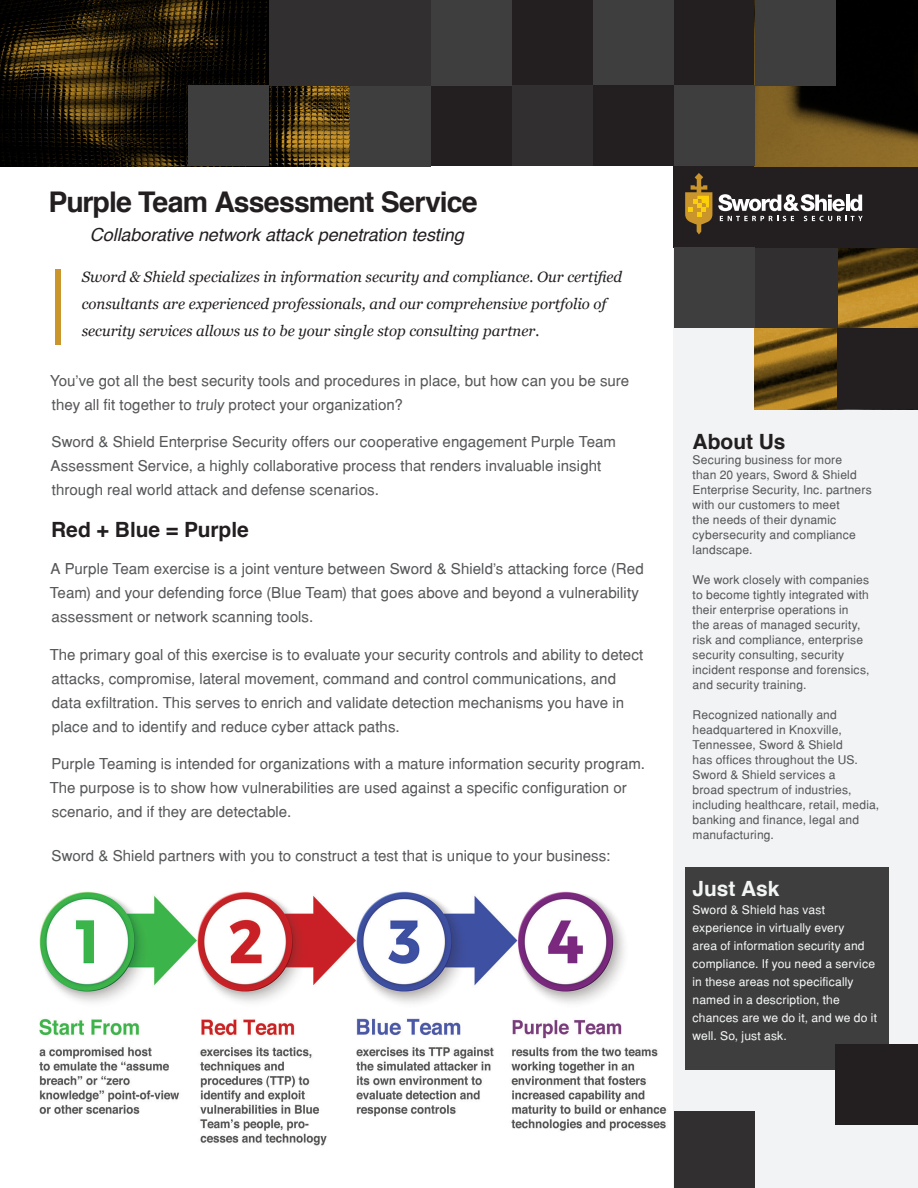
<style>
.page{position:relative;width:918px;height:1188px;background:#fff}
.page>*{position:absolute;margin:0;border:0;box-sizing:border-box;transform-origin:0 0}
.Big_Headline{font:700 28.5px "Helvetica";letter-spacing:-.03em;color:#231f20}
._14_Headline{font:700 21px "Helvetica";letter-spacing:-.005em;color:#231f20}
.Small_Body{font:700 21px "Helvetica";letter-spacing:-.005em;color:#231f20}
.Small_Body-2{font:700 21px "Helvetica";letter-spacing:-.005em;color:#f3f5f5}
.Headline{font:italic 18px "Helvetica";letter-spacing:-.005em;color:#231f20}
.Body{font:15px/24px "Helvetica";letter-spacing:.005em;color:#57585a}
.Georgia_Apart{font:italic 15px/27px "Georgia";color:#231f20}
.Small_Body-3{font:12px/15px "Helvetica";letter-spacing:.015em;color:#57585a}
.Small_Body-4{font:12px/18px "Helvetica";letter-spacing:.015em;color:#f3f5f5}
</style>
<div class="page">
<div style="left:56px;top:269px;width:5px;height:76px;background:#ca952a"></div>
<div style="left:674px;top:228px;width:244px;height:960px;background:#f2f3f4"></div>
<img style="left:755px;top:247px;width:163px;height:162px">
<div style="left:674px;top:247px;width:164px;height:81px;background:#312f30"></div>
<div style="left:350px;top:4px;width:405px;height:162px;background:#231f20"></div>
<img style="left:0;top:0;width:350px;height:166px">
<div style="left:350px;top:72px;width:81px;height:94px;background:#3e3e3f"></div>
<div style="left:674px;top:0;width:244px;height:247px;background:#231f20"></div>
<div style="left:674px;top:247px;width:81px;height:81px;background:#3e3e3f"></div>
<img style="left:755px;top:0;width:163px;height:166px">
<div style="left:512px;top:0;width:81px;height:85px;background:#231f20"></div>
<div style="left:188px;top:85px;width:81px;height:81px;background:#3e3e3f"></div>
<div style="left:269px;top:0;width:243px;height:85px;background:#312f30"></div>
<div style="left:512px;top:85px;width:81px;height:81px;background:#312f30"></div>
<div style="left:593px;top:0;width:81px;height:85px;background:#3e3e3f"></div>
<div style="left:685px;top:867px;width:203px;height:203px;background:#3e3e3f"></div>
<div style="left:674px;top:1112px;width:81px;height:76px;background:#312f30"></div>
<div style="left:431px;top:0;width:81px;height:85px;background:#3e3e3f"></div>
<div style="left:836px;top:1044px;width:82px;height:81px;background:#231f20"></div>
<svg style="left:685px;top:173px;width:27px;height:61px"></svg>
<svg style="left:718px;top:194px;width:145px;height:27px"></svg>
<div style="left:674px;top:85px;width:81px;height:81px;background:#3e3e3f"></div>
<div style="left:755px;top:0;width:81px;height:85px;background:#3e3e3f"></div>
<div style="left:838px;top:328px;width:80px;height:81px;background:#231f20"></div>
<img style="left:39px;top:891px;width:628px;height:255px">
<p class="Big_Headline" style="left:49px;top:184px;width:431px">Purple Team Assessment Service</p>
<p class="Headline" style="left:90px;top:220px;width:375px">Collaborative network attack penetration testing</p>
<p class="Georgia_Apart" style="left:82px;top:264px;width:542px">Sword &amp; Shield specializes in information security and compliance. Our certified consultants are experienced professionals, and our comprehensive portfolio of security services allows us to be your single stop consulting partner.</p>
<p class="Body" style="left:50px;top:368px;width:581px">You’ve got all the best security tools and procedures in place, but how can you be sure they all fit together to truly protect your organization?</p>
<p class="Body" style="left:51px;top:430px;width:567px">Sword &amp; Shield Enterprise Security offers our cooperative engagement Purple Team<br>Assessment Service, a highly collaborative process that renders invaluable insight through real world attack and defense scenarios.</p>
<p class="_14_Headline" style="left:51px;top:516px;width:199px">Red + Blue = Purple</p>
<p class="Body" style="left:50px;top:557px;width:596px">A Purple Team exercise is a joint venture between Sword &amp; Shield’s attacking force (Red<br>Team) and your defending force (Blue Team) that goes above and beyond a vulnerability assessment or network scanning tools.</p>
<p class="Body" style="left:50px;top:642px;width:595px">The primary goal of this exercise is to evaluate your security controls and ability to detect attacks, compromise, lateral movement, command and control communications, and data exfiltration. This serves to enrich and validate detection mechanisms you have in place and to identify and reduce cyber attack paths.</p>
<p class="Body" style="left:50px;top:752px;width:597px">Purple Teaming is intended for organizations with a mature information security program.<br>The purpose is to show how vulnerabilities are used against a specific configuration or scenario, and if they are detectable.</p>
<p class="Body" style="left:52px;top:844px;width:560px">Sword &amp; Shield partners with you to construct a test that is unique to your business:</p>
<p class="Small_Body" style="left:693px;top:429px;width:95px">About Us</p>
<p class="Small_Body-3" style="left:693px;top:452px;width:181px">Securing business for more<br>than 20 years, Sword &amp; Shield<br>Enterprise Security, Inc. partners with our customers to meet<br>the needs of their dynamic cybersecurity and compliance landscape.</p>
<p class="Small_Body-3" style="left:693px;top:572px;width:178px">We work closely with companies to become tightly integrated with their enterprise operations in<br>the areas of managed security, risk and compliance, enterprise security consulting, security incident response and forensics, and security training.</p>
<p class="Small_Body-3" style="left:693px;top:707px;width:188px">Recognized nationally and headquartered in Knoxville,<br>Tennessee, Sword &amp; Shield<br>has offices throughout the US.<br>Sword &amp; Shield services a<br>broad spectrum of industries, including healthcare, retail, media, banking and finance, legal and manufacturing.</p>
<p class="Small_Body-2" style="left:693px;top:875px;width:88px">Just Ask</p>
<p class="Small_Body-4" style="left:693px;top:901px;width:186px">Sword &amp; Shield has vast experience in virtually every<br>area of information security and compliance. If you need a service in these areas not specifically named in a description, the chances are we do it, and we do it well. So, just ask.</p>
</div>
